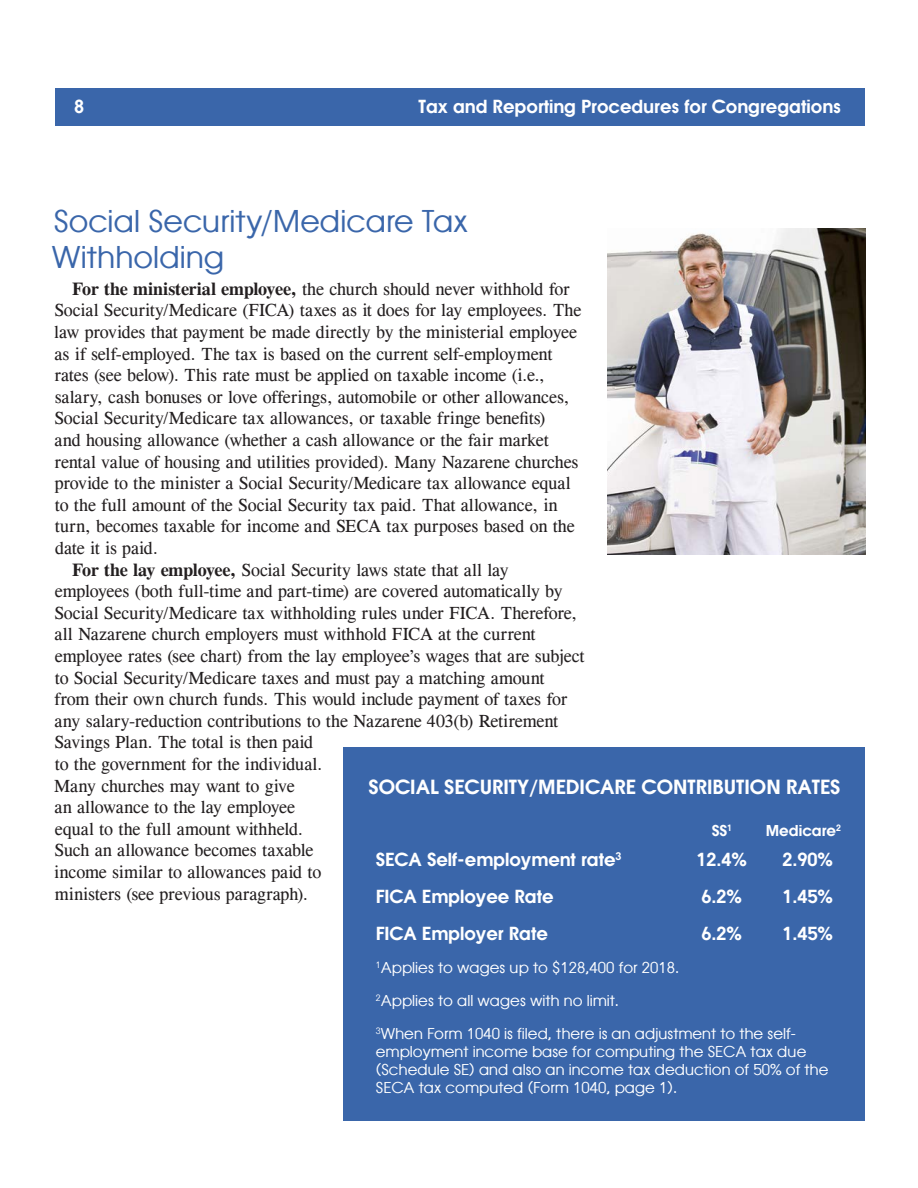
<style>
.page{position:relative;width:918px;height:1188px;background:#fff}
.page>*{position:absolute;margin:0;border:0;box-sizing:border-box;transform-origin:0 0}
.main_head{font:30px/36px "Atlanta";color:#3a66aa}
.t1{font:600 19.5px "Atlanta";color:#fff}
.text{font:18px/21.6px "CG Times";letter-spacing:-.005em;color:#231f20}
.t2{font:600 18px "Atlanta";color:#fff}
.t3{font:15px/18px "Atlanta";color:#fff}
.t4{font:600 15px "Atlanta";color:#fff}
.s1{font-weight:700}
</style>
<div class="page">
<div style="left:343px;top:747px;width:522px;height:373px;background:#3a66aa"></div>
<div style="left:55px;top:88px;width:810px;height:37px;background:#3a66aa"></div>
<img style="left:607px;top:228px;width:258px;height:327px">
<p class="t2" style="left:74px;top:94px;width:12px">8</p>
<p class="t2" style="left:418px;top:94px;width:424px">Tax and Reporting Procedures for Congregations</p>
<p class="main_head" style="left:52px;top:201px;width:418px">Social Security/Medicare Tax<br>Withholding</p>
<p class="text" style="left:54px;top:278px;width:529px;text-indent:18px"><span class="s1">For the ministerial employee,</span> the church should never withhold for Social Security/Medicare (FICA) taxes as it does for lay employees. The law provides that payment be made directly by the ministerial employee as if self-employed. The tax is based on the current self-employment rates (see below). This rate must be applied on taxable income (i.e., salary, cash bonuses or love offerings, automobile or other allowances, Social Security/Medicare tax allowances, or taxable fringe benefits)<br>and housing allowance (whether a cash allowance or the fair market rental value of housing and utilities provided). Many Nazarene churches provide to the minister a Social Security/Medicare tax allowance equal to the full amount of the Social Security tax paid. That allowance, in turn, becomes taxable for income and SECA tax purposes based on the date it is paid.</p>
<p class="text" style="left:54px;top:559px;width:532px;text-indent:18px"><span class="s1">For the lay employee,</span> Social Security laws state that all lay employees (both full-time and part-time) are covered automatically by Social Security/Medicare tax withholding rules under FICA. Therefore, all Nazarene church employers must withhold FICA at the current employee rates (see chart) from the lay employee’s wages that are subject to Social Security/Medicare taxes and must pay a matching amount<br>from their own church funds. This would include payment of taxes for any salary-reduction contributions to the Nazarene 403(b) Retirement Savings Plan. The total is then paid<br>to the government for the individual.<br>Many churches may want to give<br>an allowance to the lay employee<br>equal to the full amount withheld.<br>Such an allowance becomes taxable<br>income similar to allowances paid to<br>ministers (see previous paragraph).</p>
<p class="t1" style="left:369px;top:773px;width:473px">SOCIAL SECURITY/MEDICARE CONTRIBUTION RATES</p>
<p class="t4" style="left:712px;top:819px;width:22px">SS<sup>1</sup></p>
<p class="t4" style="left:766px;top:819px;width:77px">Medicare<sup>2</sup></p>
<p class="t2" style="left:376px;top:847px;width:247px">SECA Self-employment rate<sup>3</sup></p>
<p class="t2" style="left:696px;top:847px;width:52px">12.4%</p>
<p class="t2" style="left:782px;top:847px;width:52px">2.90%</p>
<p class="t2" style="left:376px;top:884px;width:179px">FICA Employee Rate</p>
<p class="t2" style="left:701px;top:884px;width:42px">6.2%</p>
<p class="t2" style="left:782px;top:884px;width:52px">1.45%</p>
<p class="t2" style="left:376px;top:920px;width:174px">FICA Employer Rate</p>
<p class="t2" style="left:701px;top:920px;width:42px">6.2%</p>
<p class="t2" style="left:782px;top:920px;width:52px">1.45%</p>
<p class="t3" style="left:376px;top:957px;width:305px"><sup>1</sup>Applies to wages up to $128,400 for 2018.</p>
<p class="t3" style="left:376px;top:990px;width:245px"><sup>2</sup>Applies to all wages with no limit.</p>
<p class="t3" style="left:376px;top:1023px;width:454px"><sup>3</sup>When Form 1040 is filed, there is an adjustment to the self&shy;employment income base for computing the SECA tax due (Schedule SE) and also an income tax deduction of 50% of the SECA tax computed (Form 1040, page 1).</p>
</div>
